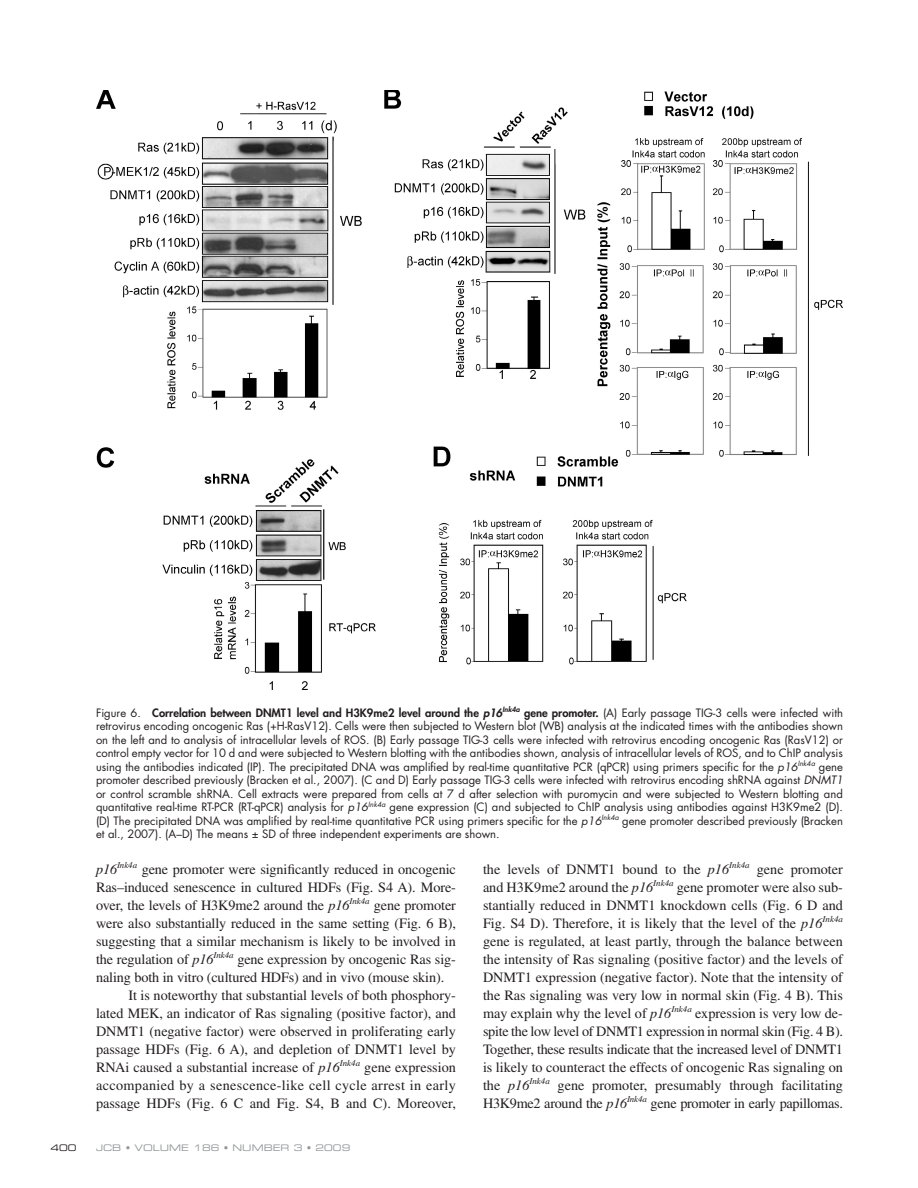
<style>
.page{position:relative;width:918px;height:1188px;background:#fff}
.page>*{position:absolute;margin:0;border:0;box-sizing:border-box;transform-origin:0 0}
.t1{font:14.25px/18px "Times LT Std";letter-spacing:-.01em;color:#231f20;text-align:justify}
.t2{font:14.25px "Times LT Std";letter-spacing:.025em;color:#231f20}
.t3{font:11.25px/13.5px "Futura Std";color:#231f20;text-align:justify}
.t4{font:9px "Eurostile LT Std Ex 2";color:#949698}
.t5{font:9px "Eurostile LT Std Ex 2";color:#231f20}
.s1{font-weight:800}
.s2{font-weight:800;font-style:italic}
.s3{font-style:italic}
</style>
<div class="page">
<img style="left:96px;top:90px;width:747px;height:600px">
<p class="t3" style="left:96px;top:706px;width:749px">Figure 6. <span class="s1">Correlation between DNMT1 level and H3K9me2 level around the</span> <span class="s2">p16</span><sup>Ink4a</sup> <span class="s1">gene promoter.</span> (A) Early passage TIG-3 cells were infected with retrovirus encoding oncogenic Ras (+H-RasV12). Cells were then subjected to Western blot (WB) analysis at the indicated times with the antibodies shown on the left and to analysis of intracellular levels of ROS. (B) Early passage TIG-3 cells were infected with retrovirus encoding oncogenic Ras (RasV12) or control empty vector for 10 d and were subjected to Western blotting with the antibodies shown, analysis of intracellular levels of ROS, and to ChIP analysis using the antibodies indicated (IP). The precipitated DNA was amplified by real-time quantitative PCR (qPCR) using primers specific for the <span class="s3">p16</span><sup>Ink4a</sup> gene promoter described previously (Bracken et al., 2007). (C and D) Early passage TIG-3 cells were infected with retrovirus encoding shRNA against <span class="s3">DNMT1 </span>or control scramble shRNA. Cell extracts were prepared from cells at 7 d after selection with puromycin and were subjected to Western blotting and quantitative real-time RT-PCR (RT-qPCR) analysis for <span class="s3">p16</span><sup>Ink4a</sup> gene expression (C) and subjected to ChIP analysis using antibodies against H3K9me2 (D). (D) The precipitated DNA was amplified by real-time quantitative PCR using primers specific for the <span class="s3">p16</span><sup>Ink4a</sup> gene promoter described previously (Bracken et al., 2007). (A–D) The means ± SD of three independent experiments are shown.</p>
<p class="t1" style="left:96px;top:860px;width:361px"><span class="s3">p16</span><sup>Ink4a</sup> gene promoter were significantly reduced in oncogenic</p>
<p class="t1" style="left:96px;top:878px;width:361px">Ras–induced senescence in cultured HDFs (Fig. S4 A). More-</p>
<p class="t1" style="left:96px;top:896px;width:362px">over, the levels of H3K9me2 around the <span class="s3">p16</span><sup>Ink4a</sup> gene promoter</p>
<p class="t1" style="left:96px;top:914px;width:362px">were also substantially reduced in the same setting (Fig. 6 B),</p>
<p class="t1" style="left:96px;top:932px;width:361px">suggesting that a similar mechanism is likely to be involved in</p>
<p class="t1" style="left:96px;top:950px;width:361px">the regulation of <span class="s3">p16</span><sup>Ink4a</sup> gene expression by oncogenic Ras sig-</p>
<p class="t1" style="left:96px;top:968px;width:350px">naling both in vitro (cultured HDFs) and in vivo (mouse skin).</p>
<p class="t1" style="left:128px;top:986px;width:329px">It is noteworthy that substantial levels of both phosphory-</p>
<p class="t1" style="left:96px;top:1004px;width:361px">lated MEK, an indicator of Ras signaling (positive factor), and</p>
<p class="t1" style="left:96px;top:1022px;width:362px">DNMT1 (negative factor) were observed in proliferating early</p>
<p class="t1" style="left:96px;top:1040px;width:361px">passage HDFs (Fig. 6 A), and depletion of DNMT1 level by</p>
<p class="t1" style="left:96px;top:1058px;width:361px">RNAi caused a substantial increase of <span class="s3">p16</span><sup>Ink4a</sup> gene expression</p>
<p class="t2" style="left:96px;top:1077px;width:362px">accompanied by a senescence-like cell cycle arrest in early</p>
<p class="t1" style="left:96px;top:1094px;width:361px">passage HDFs (Fig. 6 C and Fig. S4, B and C). Moreover,</p>
<p class="t5" style="left:50px;top:1142px;width:28px">400</p>
<p class="t4" style="left:96px;top:1142px;width:256px">JCB • VOLUME 186 • NUMBER 3 • 2009</p>
<p class="t1" style="left:483px;top:860px;width:362px">the levels of DNMT1 bound to the <span class="s3">p16</span><sup>Ink4a</sup> gene promoter and H3K9me2 around the <span class="s3">p16</span><sup>Ink4a</sup> gene promoter were also sub&shy;stantially reduced in DNMT1 knockdown cells (Fig. 6 D and Fig. S4 D). Therefore, it is likely that the level of the <span class="s3">p16</span><sup>Ink4a </sup>gene is regulated, at least partly, through the balance between the intensity of Ras signaling (positive factor) and the levels of DNMT1 expression (negative factor). Note that the intensity of the Ras signaling was very low in normal skin (Fig. 4 B). This may explain why the level of <span class="s3">p16</span><sup>Ink4a</sup> expression is very low de&shy;spite the low level of DNMT1 expression in normal skin (Fig. 4 B).<br>Together, these results indicate that the increased level of DNMT1 is likely to counteract the effects of oncogenic Ras signaling on the <span class="s3">p16</span><sup>Ink4a</sup> gene promoter, presumably through facilitating H3K9me2 around the <span class="s3">p16</span><sup>Ink4a</sup> gene promoter in early papillomas.</p>
</div>
